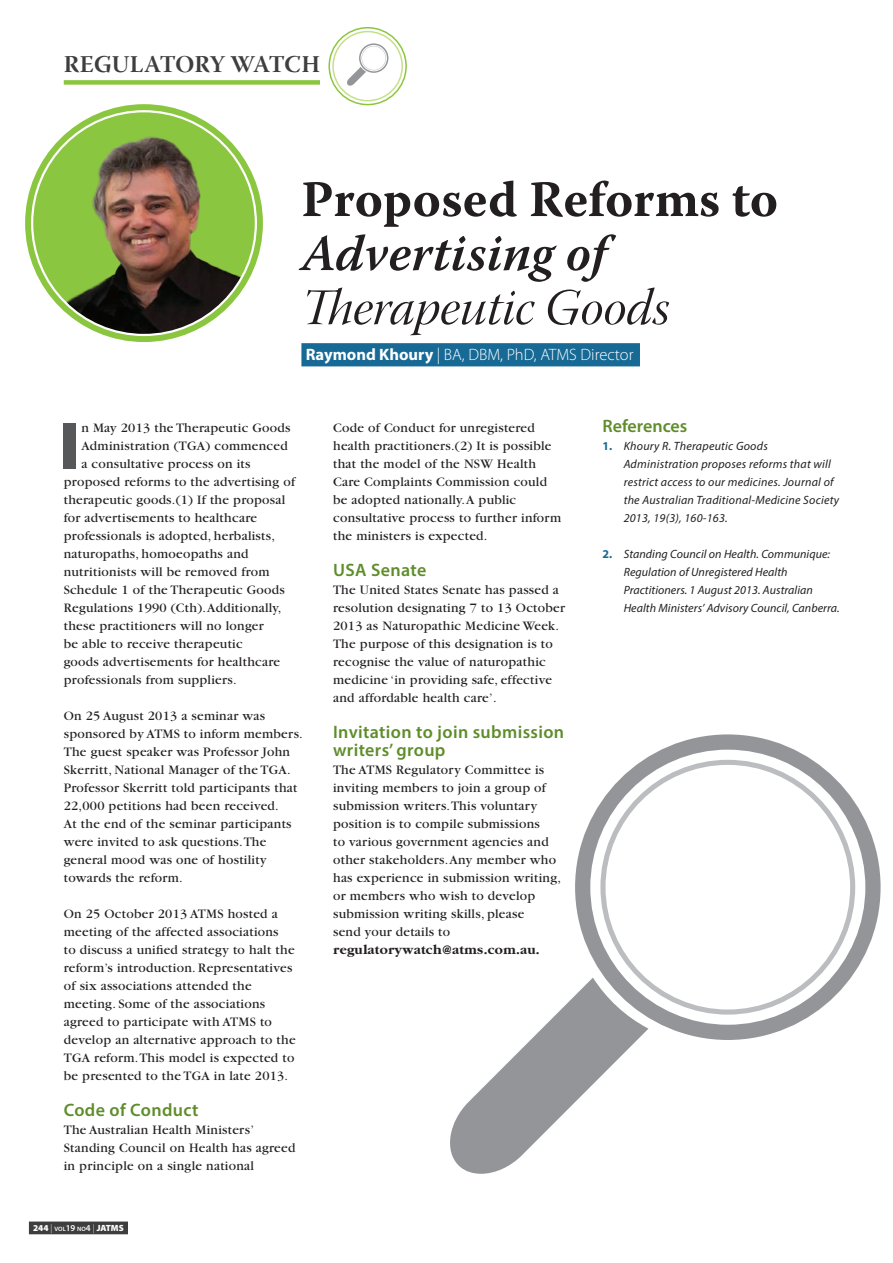
<style>
.page{position:relative;width:893px;height:1263px;background:#fff}
.page>*{position:absolute;margin:0;border:0;box-sizing:border-box;transform-origin:0 0}
.t1{font:900 66.9px "Myriad Pro";color:#57585a}
.t2{font:700 51px "Warnock Pro";color:#231f20}
.t3{font:51px "Warnock Pro It Disp";letter-spacing:.005em;color:#231f20}
.t4{font:italic 600 51px "Warnock Pro";color:#231f20}
.t5{font:24px "Warnock Pro Bold Subh";letter-spacing:.01em;color:#3e3e3f}
.t6{font:600 18px/18px "Myriad Pro";letter-spacing:.02em;color:#5f8d2b}
.t7{font:600 18px "Myriad Pro";color:#5f8d2b}
.t8{font:300 16.5px "Myriad Pro";color:#fff}
.t9{font:13.5px/18px "Garamond";letter-spacing:.02em;color:#231f20}
.t10{font:700 13.5px "Garamond";letter-spacing:.02em;color:#231f20}
.t11{font:italic 12px/18px "Myriad Pro";letter-spacing:.01em;color:#231f20}
.t12{font:900 9px "Myriad Pro";color:#fff}
.s1{font-weight:700}
.s2{font-weight:300}
.s3{font-weight:600;font-size:6.3px}
.s4{font-weight:600}
.s5{font-weight:700;font-style:normal;color:#176a95}
</style>
<div class="page">
<div style="left:64px;top:80px;width:256px;height:5px;background:#8bc640"></div>
<div style="left:301px;top:343px;width:339px;height:23px;background:#176a95"></div>
<svg style="left:25px;top:104px;width:238px;height:238px;background:#9acd59"></svg>
<svg style="left:32px;top:111px;width:224px;height:224px;background:#99cd58"></svg>
<img style="left:42px;top:135px;width:204px;height:200px">
<svg style="left:347px;top:43px;width:41px;height:43px"></svg>
<div style="left:328px;top:27px;width:79px;height:78px;border:2px solid #8bc640;border-radius:50%"></div>
<div style="left:332px;top:31px;width:71px;height:70px;border:2px solid #c8de8b;border-radius:50%"></div>
<svg style="left:450px;top:995px;width:187px;height:179px"></svg>
<svg style="left:575px;top:734px;width:306px;height:306px"></svg>
<svg style="left:600px;top:760px;width:255px;height:254px"></svg>
<div style="left:29px;top:1221px;width:99px;height:13px;background:#3e3e3f"></div>
<h3 class="t5" style="left:64px;top:49px;width:258px">REGULATORY WATCH</h3>
<h2 class="t2" style="left:301px;top:169px;width:478px">Proposed Reforms to</h2>
<h2 class="t4" style="left:301px;top:223px;width:307px">Advertising of</h2>
<h2 class="t3" style="left:301px;top:280px;width:370px">Therapeutic Goods</h2>
<p class="t8" style="left:306px;top:345px;width:329px"><span class="s1">Raymond Khoury</span> | BA, DBM, PhD, ATMS Director</p>
<h1 class="t1" style="left:60px;top:401px;width:22px">I</h1>
<p class="t9" style="left:81px;top:419px;width:211px">n May 2013 the Therapeutic Goods</p>
<p class="t9" style="left:81px;top:437px;width:208px">Administration (TGA) commenced</p>
<p class="t9" style="left:81px;top:455px;width:171px">a consultative process on its</p>
<p class="t9" style="left:64px;top:473px;width:233px">proposed reforms to the advertising of</p>
<p class="t9" style="left:64px;top:491px;width:223px">therapeutic goods.(1) If the proposal</p>
<p class="t9" style="left:64px;top:509px;width:195px">for advertisements to healthcare</p>
<p class="t9" style="left:64px;top:527px;width:213px">professionals is adopted, herbalists,</p>
<p class="t9" style="left:64px;top:545px;width:186px">naturopaths, homoeopaths and</p>
<p class="t9" style="left:64px;top:563px;width:207px">nutritionists will be removed from</p>
<p class="t9" style="left:64px;top:581px;width:223px">Schedule 1 of the Therapeutic Goods</p>
<p class="t9" style="left:64px;top:599px;width:219px">Regulations 1990 (Cth). Additionally,</p>
<p class="t9" style="left:64px;top:617px;width:201px">these practitioners will no longer</p>
<p class="t9" style="left:64px;top:635px;width:180px">be able to receive therapeutic</p>
<p class="t9" style="left:64px;top:653px;width:218px">goods advertisements for healthcare</p>
<p class="t9" style="left:64px;top:671px;width:174px">professionals from suppliers.</p>
<p class="t9" style="left:64px;top:707px;width:241px">On 25 August 2013 a seminar was sponsored by ATMS to inform members.<br>The guest speaker was Professor John Skerritt, National Manager of the TGA.<br>Professor Skerritt told participants that 22,000 petitions had been received.<br>At the end of the seminar participants were invited to ask questions. The general mood was one of hostility towards the reform.</p>
<p class="t9" style="left:64px;top:905px;width:233px">On 25 October 2013 ATMS hosted a meeting of the affected associations<br>to discuss a unified strategy to halt the reform’s introduction. Representatives of six associations attended the meeting. Some of the associations agreed to participate with ATMS to develop an alternative approach to the TGA reform. This model is expected to be presented to the TGA in late 2013.</p>
<h3 class="t6" style="left:64px;top:1101px;width:136px">Code of Conduct</h3>
<p class="t9" style="left:64px;top:1121px;width:233px">The Australian Health Ministers’<br>Standing Council on Health has agreed in principle on a single national</p>
<p class="t12" style="left:33px;top:1222px;width:92px">244 <span class="s2">|</span> <span class="s3">VOL</span><span class="s4">19</span> <span class="s3">NO</span><span class="s4">4</span> <span class="s2">|</span> JATMS</p>
<p class="t9" style="left:333px;top:419px;width:230px">Code of Conduct for unregistered health practitioners.(2) It is possible that the model of the NSW Health Care Complaints Commission could be adopted nationally. A public consultative process to further inform the ministers is expected.</p>
<h3 class="t6" style="left:333px;top:561px;width:95px">USA Senate</h3>
<p class="t9" style="left:333px;top:581px;width:234px">The United States Senate has passed a resolution designating 7 to 13 October 2013 as Naturopathic Medicine Week.<br>The purpose of this designation is to recognise the value of naturopathic medicine ‘in providing safe, effective and affordable health care’.</p>
<h3 class="t6" style="left:333px;top:723px;width:233px">Invitation to join submission writers’ group</h3>
<p class="t9" style="left:333px;top:761px;width:229px">The ATMS Regulatory Committee is inviting members to join a group of submission writers. This voluntary position is to compile submissions<br>to various government agencies and other stakeholders. Any member who has experience in submission writing, or members who wish to develop submission writing skills, please<br>send your details to</p>
<p class="t10" style="left:333px;top:943px;width:208px">regulatorywatch@atms.com.au.</p>
<h3 class="t7" style="left:602px;top:415px;width:86px">References</h3>
<p class="t11" style="left:624px;top:437px;width:217px;text-indent:-21px"><span class="s5">1.</span> Khoury R. Therapeutic Goods Administration proposes reforms that will restrict access to our medicines. Journal of the Australian Traditional-Medicine Society 2013, 19(3), 160-163.</p>
<p class="t11" style="left:624px;top:545px;width:218px;text-indent:-21px"><span class="s5">2.</span> Standing Council on Health. Communique:<br>Regulation of Unregistered Health Practitioners. 1 August 2013. Australian Health Ministers’ Advisory Council, Canberra.</p>
</div>
